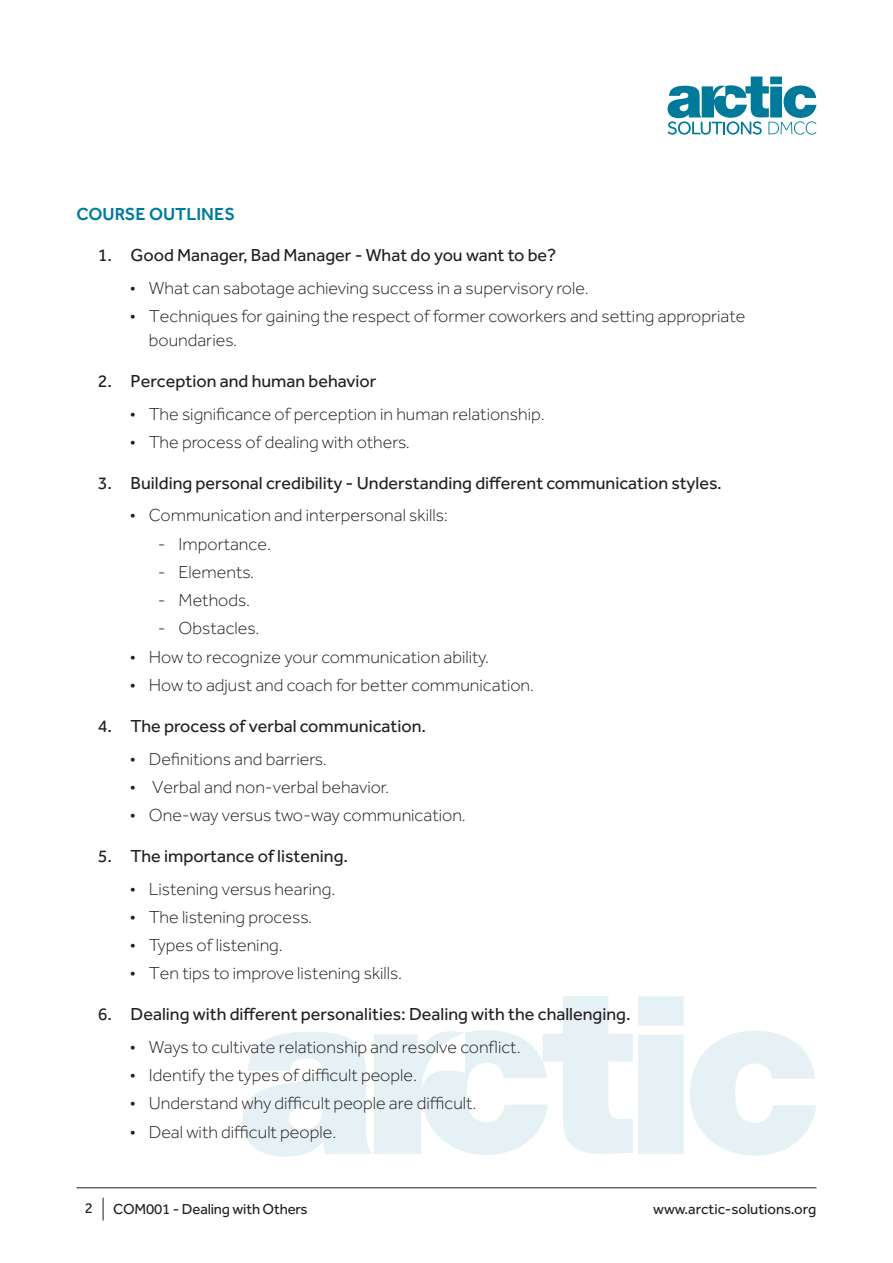
<style>
.page{position:relative;width:893px;height:1263px;background:#fff}
.page>*{position:absolute;margin:0;border:0;box-sizing:border-box;transform-origin:0 0}
.t1{font:300 18px/24px "Effra";color:#231f20}
.t2{font:18px "Effra";color:#231f20}
.Heading_-_Course_Out{font:500 18px "Effra";color:#007a9a}
.t3{font:15px "Effra";letter-spacing:-.01em;color:#231f20}
</style>
<div class="page">
<hr style="left:77px;top:1187px;width:739px;height:1px;background:#231f20">
<svg style="left:103px;top:1198px;width:1px;height:22px"></svg>
<svg style="left:690px;top:1031px;width:126px;height:125px"></svg>
<svg style="left:242px;top:996px;width:442px;height:161px"></svg>
<svg style="left:668px;top:77px;width:148px;height:58px"></svg>
<p class="Heading_-_Course_Out" style="left:77px;top:204px;width:160px">COURSE OUTLINES</p>
<p class="t2" style="left:98px;top:245px;width:460px">1. Good Manager, Bad Manager - What do you want to be?</p>
<p class="t1" style="left:130px;top:276px;width:460px">• What can sabotage achieving success in a supervisory role.</p>
<p class="t1" style="left:149px;top:304px;width:598px;text-indent:-19px">• Techniques for gaining the respect of former coworkers and setting appropriate boundaries.</p>
<p class="t2" style="left:98px;top:371px;width:280px">2. Perception and human behavior</p>
<p class="t1" style="left:130px;top:402px;width:416px">• The significance of perception in human relationship.</p>
<p class="t1" style="left:130px;top:430px;width:281px">• The process of dealing with others.</p>
<p class="t2" style="left:98px;top:472px;width:625px">3. Building personal credibility - Understanding different communication styles.</p>
<p class="t1" style="left:130px;top:503px;width:319px">• Communication and interpersonal skills:</p>
<p class="t1" style="left:158px;top:532px;width:115px">- Importance.</p>
<p class="t1" style="left:158px;top:560px;width:98px">- Elements.</p>
<p class="t1" style="left:158px;top:588px;width:93px">- Methods.</p>
<p class="t1" style="left:158px;top:616px;width:103px">- Obstacles.</p>
<p class="t1" style="left:130px;top:645px;width:361px">• How to recognize your communication ability.</p>
<p class="t1" style="left:130px;top:673px;width:406px">• How to adjust and coach for better communication.</p>
<p class="t2" style="left:98px;top:715px;width:330px">4. The process of verbal communication.</p>
<p class="t1" style="left:130px;top:746px;width:198px">• Definitions and barriers.</p>
<p class="t1" style="left:130px;top:775px;width:261px">• Verbal and non-verbal behavior.</p>
<p class="t1" style="left:130px;top:803px;width:337px">• One-way versus two-way communication.</p>
<p class="t2" style="left:98px;top:845px;width:252px">5. The importance of listening.</p>
<p class="t1" style="left:130px;top:876px;width:207px">• Listening versus hearing.</p>
<p class="t1" style="left:130px;top:905px;width:184px">• The listening process.</p>
<p class="t1" style="left:130px;top:933px;width:154px">• Types of listening.</p>
<p class="t1" style="left:130px;top:961px;width:274px">• Ten tips to improve listening skills.</p>
<p class="t2" style="left:98px;top:1004px;width:534px">6. Dealing with different personalities: Dealing with the challenging.</p>
<p class="t1" style="left:130px;top:1035px;width:392px">• Ways to cultivate relationship and resolve conflict.</p>
<p class="t1" style="left:130px;top:1063px;width:289px">• Identify the types of difficult people.</p>
<p class="t1" style="left:130px;top:1091px;width:348px">• Understand why difficult people are difficult.</p>
<p class="t1" style="left:130px;top:1119px;width:208px">• Deal with difficult people.</p>
<p class="t3" style="left:85px;top:1199px;width:10px">2</p>
<p class="t3" style="left:113px;top:1200px;width:196px">COM001 - Dealing with Others</p>
<p class="t3" style="left:653px;top:1200px;width:165px">www.arctic-solutions.org</p>
</div>
